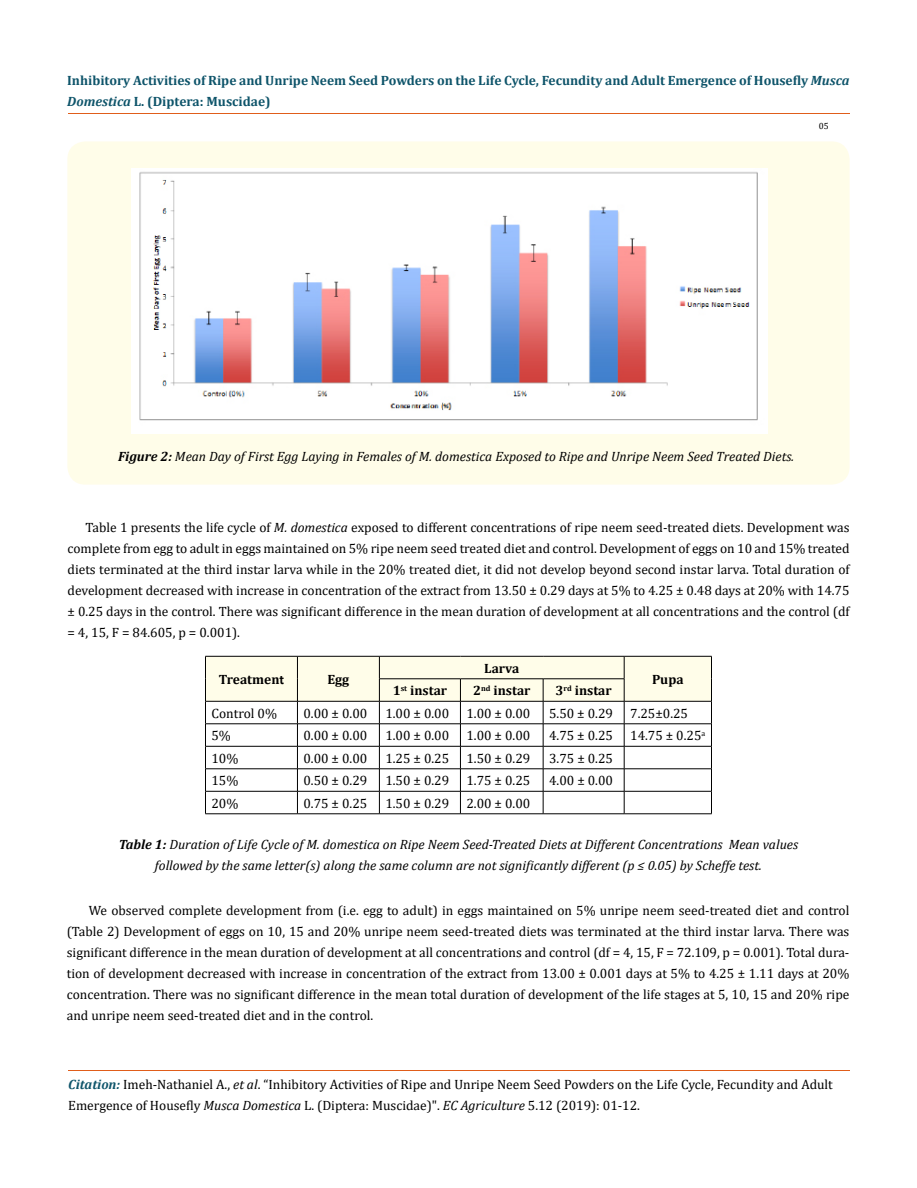
<style>
.page{position:relative;width:917px;height:1188px;background:#fff}
.page>*{position:absolute;margin:0;border:0;box-sizing:border-box;transform-origin:0 0}
.t1{font:13.5px/21px "Cambria";color:#000;text-align:justify}
.t2{font:italic 13.5px/21px "Cambria";color:#000;text-align:center}
.t3{font:700 13.5px/21px "Cambria";color:#0e546a}
.t4{font:700 13.5px "Cambria";color:#000}
.t5{font:9px "Cambria";color:#000}
.s1{font-style:italic}
.s2{font-weight:700}
.s3{font-family:"Calibri"}
.s4{font-weight:700;font-style:italic;color:#0e546a}
</style>
<div class="page">
<hr style="left:68px;top:114px;width:781px;height:1px;background:#e05d1a">
<hr style="left:68px;top:1071px;width:781px;height:1px;background:#e05d1a">
<div style="left:67px;top:141px;width:782px;height:344px;background:#fffde9;border-radius:18px"></div>
<img style="left:132px;top:169px;width:635px;height:265px">
<svg style="left:205px;top:656px;width:507px;height:158px"></svg>
<hr style="left:205px;top:814px;width:92px;height:1px;background:#000">
<hr style="left:297px;top:814px;width:82px;height:1px;background:#000">
<hr style="left:379px;top:814px;width:81px;height:1px;background:#000">
<hr style="left:460px;top:814px;width:83px;height:1px;background:#000">
<hr style="left:543px;top:814px;width:81px;height:1px;background:#000">
<hr style="left:624px;top:814px;width:87px;height:1px;background:#000">
<p class="t3" style="left:67px;top:69px;width:783px">Inhibitory Activities of Ripe and Unripe Neem Seed Powders on the Life Cycle, Fecundity and Adult Emergence of Housefly <span class="s1">Musca<br>Domestica</span> L. (Diptera: Muscidae)</p>
<p class="t5" style="left:819px;top:120px;width:11px">05</p>
<p class="t2" style="left:118px;top:445px;width:677px"><span class="s2">Figure 2:</span> Mean Day of First Egg Laying in Females of M. domestica Exposed to Ripe and Unripe Neem Seed Treated Diets.</p>
<p class="t1" style="left:67px;top:516px;width:783px;text-indent:18px">Table 1 presents the life cycle of <span class="s1">M. domestica</span> exposed to different concentrations of ripe neem seed-treated diets. Development was complete from egg to adult in eggs maintained on 5% ripe neem seed treated diet and control. Development of eggs on 10 and 15% treated diets terminated at the third instar larva while in the 20% treated diet, it did not develop beyond second instar larva. Total duration of development decreased with increase in concentration of the extract from 13.50 ± 0.29 days at 5% to 4.25 ± 0.48 days at 20% with 14.75 ± 0.25 days in the control. There was significant difference in the mean duration of development at all concentrations and the control (df = 4, 15, F = 84.605, p = 0.001).</p>
<p class="t4" style="left:219px;top:670px;width:67px">Treatmen<span class="s3">t</span></p>
<p class="t4" style="left:327px;top:670px;width:23px">Egg</p>
<p class="t4" style="left:484px;top:659px;width:36px">Larva</p>
<p class="t4" style="left:652px;top:670px;width:33px">Pupa</p>
<p class="t4" style="left:392px;top:681px;width:56px">1<sup>st</sup> instar</p>
<p class="t4" style="left:473px;top:681px;width:59px">2<sup>nd</sup> instar</p>
<p class="t4" style="left:555px;top:681px;width:58px">3<sup>rd</sup> instar</p>
<p class="t1" style="left:211px;top:703px;width:67px">Control 0%</p>
<p class="t1" style="left:303px;top:703px;width:65px">0.00 ± 0.00</p>
<p class="t1" style="left:385px;top:703px;width:65px">1.00 ± 0.00</p>
<p class="t1" style="left:466px;top:703px;width:65px">1.00 ± 0.00</p>
<p class="t1" style="left:549px;top:703px;width:65px">5.50 ± 0.29</p>
<p class="t1" style="left:630px;top:703px;width:59px">7.25±0.25</p>
<p class="t1" style="left:211px;top:725px;width:21px">5%</p>
<p class="t1" style="left:303px;top:725px;width:65px">0.00 ± 0.00</p>
<p class="t1" style="left:385px;top:725px;width:65px">1.00 ± 0.00</p>
<p class="t1" style="left:466px;top:725px;width:65px">1.00 ± 0.00</p>
<p class="t1" style="left:549px;top:725px;width:65px">4.75 ± 0.25</p>
<p class="t1" style="left:630px;top:725px;width:77px">14.75 ± 0.25<sup>a</sup></p>
<p class="t1" style="left:211px;top:748px;width:28px">10%</p>
<p class="t1" style="left:303px;top:748px;width:65px">0.00 ± 0.00</p>
<p class="t1" style="left:385px;top:748px;width:65px">1.25 ± 0.25</p>
<p class="t1" style="left:466px;top:748px;width:65px">1.50 ± 0.29</p>
<p class="t1" style="left:549px;top:748px;width:65px">3.75 ± 0.25</p>
<p class="t1" style="left:211px;top:770px;width:28px">15%</p>
<p class="t1" style="left:303px;top:770px;width:65px">0.50 ± 0.29</p>
<p class="t1" style="left:385px;top:770px;width:65px">1.50 ± 0.29</p>
<p class="t1" style="left:466px;top:770px;width:65px">1.75 ± 0.25</p>
<p class="t1" style="left:549px;top:770px;width:65px">4.00 ± 0.00</p>
<p class="t1" style="left:211px;top:793px;width:28px">20%</p>
<p class="t1" style="left:303px;top:793px;width:65px">0.75 ± 0.25</p>
<p class="t1" style="left:385px;top:793px;width:65px">1.50 ± 0.29</p>
<p class="t1" style="left:466px;top:793px;width:65px">2.00 ± 0.00</p>
<p class="t2" style="left:119px;top:833px;width:681px"><span class="s2">Table 1:</span> Duration of Life Cycle of M. domestica on Ripe Neem Seed-Treated Diets at Different Concentrations Mean values followed by the same letter(s) along the same column are not significantly different (p ≤ 0.05) by Scheffe test.</p>
<p class="t1" style="left:67px;top:900px;width:784px;text-indent:22px">We observed complete development from (i.e. egg to adult) in eggs maintained on 5% unripe neem seed-treated diet and control (Table 2) Development of eggs on 10, 15 and 20% unripe neem seed-treated diets was terminated at the third instar larva. There was significant difference in the mean duration of development at all concentrations and control (df = 4, 15, F = 72.109, p = 0.001). Total dura&shy;tion of development decreased with increase in concentration of the extract from 13.00 ± 0.001 days at 5% to 4.25 ± 1.11 days at 20% concentration. There was no significant difference in the mean total duration of development of the life stages at 5, 10, 15 and 20% ripe and unripe neem seed-treated diet and in the control.</p>
<p class="t1" style="left:68px;top:1074px;width:766px"><span class="s4">Citation:</span> Imeh-Nathaniel A., <span class="s1">et al</span>. “Inhibitory Activities of Ripe and Unripe Neem Seed Powders on the Life Cycle, Fecundity and Adult<br>Emergence of Housefly <span class="s1">Musca Domestica</span> L. (Diptera: Muscidae)". <span class="s1">EC Agriculture</span> 5.12 (2019): 01-12.</p>
</div>
